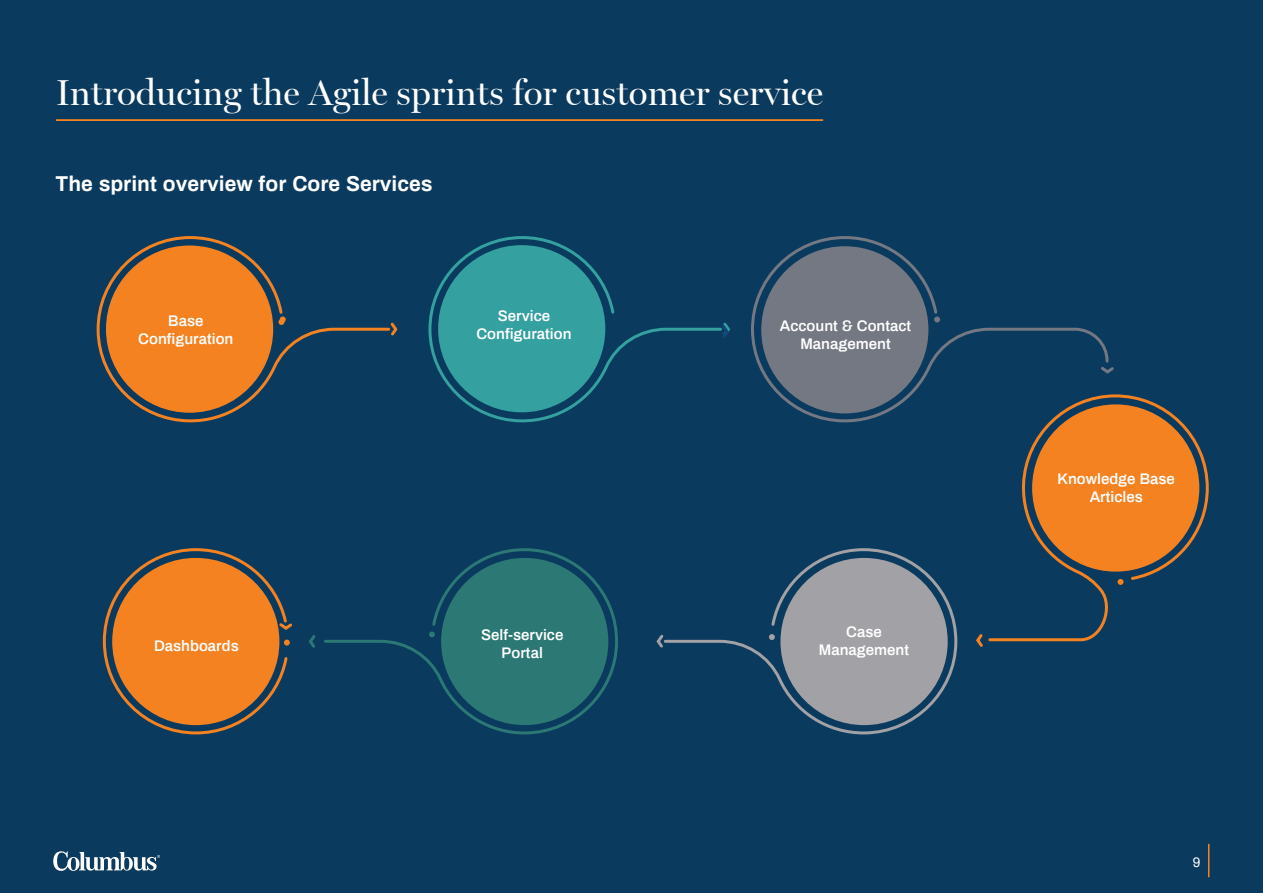
<style>
.page{position:relative;width:1263px;height:893px;background:#0a3a5e}
.page>*{position:absolute;margin:0;border:0;box-sizing:border-box;transform-origin:0 0}
.Coverpage-header-ora{font:36px "Miller Banner WGL";color:#fff}
.body-text{font:700 21px "Archivo";color:#fff}
.bullet_list_level_1{font:600 15px/18px "Archivo";color:#fff;text-align:center}
.t1{font:13.5px "Archivo";color:#fff}
</style>
<div class="page">
<hr style="left:56px;top:119px;width:767px;height:2px;background:#f58220">
<svg style="left:96px;top:236px;width:292px;height:187px"></svg>
<svg style="left:388px;top:322px;width:10px;height:14px"></svg>
<svg style="left:428px;top:236px;width:291px;height:187px"></svg>
<svg style="left:611px;top:316px;width:6px;height:6px"></svg>
<svg style="left:751px;top:236px;width:358px;height:187px"></svg>
<svg style="left:934px;top:316px;width:6px;height:6px"></svg>
<svg style="left:1098px;top:364px;width:16px;height:12px"></svg>
<svg style="left:987px;top:393px;width:222px;height:249px"></svg>
<svg style="left:1117px;top:579px;width:6px;height:6px"></svg>
<svg style="left:976px;top:634px;width:7px;height:13px"></svg>
<svg style="left:666px;top:548px;width:292px;height:187px"></svg>
<svg style="left:769px;top:634px;width:6px;height:6px"></svg>
<svg style="left:656px;top:634px;width:10px;height:14px"></svg>
<svg style="left:324px;top:548px;width:293px;height:187px"></svg>
<svg style="left:429px;top:631px;width:6px;height:6px"></svg>
<svg style="left:308px;top:635px;width:8px;height:13px"></svg>
<svg style="left:102px;top:548px;width:191px;height:187px"></svg>
<svg style="left:284px;top:639px;width:6px;height:7px"></svg>
<hr style="left:1208px;top:844px;width:1px;height:33px;background:#f58222">
<svg style="left:53px;top:851px;width:107px;height:20px"></svg>
<svg style="left:278px;top:316px;width:8px;height:9px"></svg>
<svg style="left:719px;top:322px;width:11px;height:16px"></svg>
<p class="Coverpage-header-ora" style="left:56px;top:64px;width:769px">Introducing the Agile sprints for customer service</p>
<p class="body-text" style="left:56px;top:169px;width:378px">The sprint overview for Core Services</p>
<p class="bullet_list_level_1" style="left:138px;top:311px;width:97px">Base<br>Configuration</p>
<p class="bullet_list_level_1" style="left:476px;top:307px;width:97px">Service<br>Configuration</p>
<p class="bullet_list_level_1" style="left:780px;top:316px;width:133px">Account &amp; Contact<br>Management</p>
<p class="bullet_list_level_1" style="left:154px;top:636px;width:86px">Dashboards</p>
<p class="bullet_list_level_1" style="left:481px;top:625px;width:84px">Self-service<br>Portal</p>
<p class="bullet_list_level_1" style="left:819px;top:622px;width:92px">Case<br>Management</p>
<p class="bullet_list_level_1" style="left:1057px;top:469px;width:119px">Knowledge Base<br>Articles</p>
<p class="t1" style="left:1193px;top:853px;width:9px">9</p>
</div>
